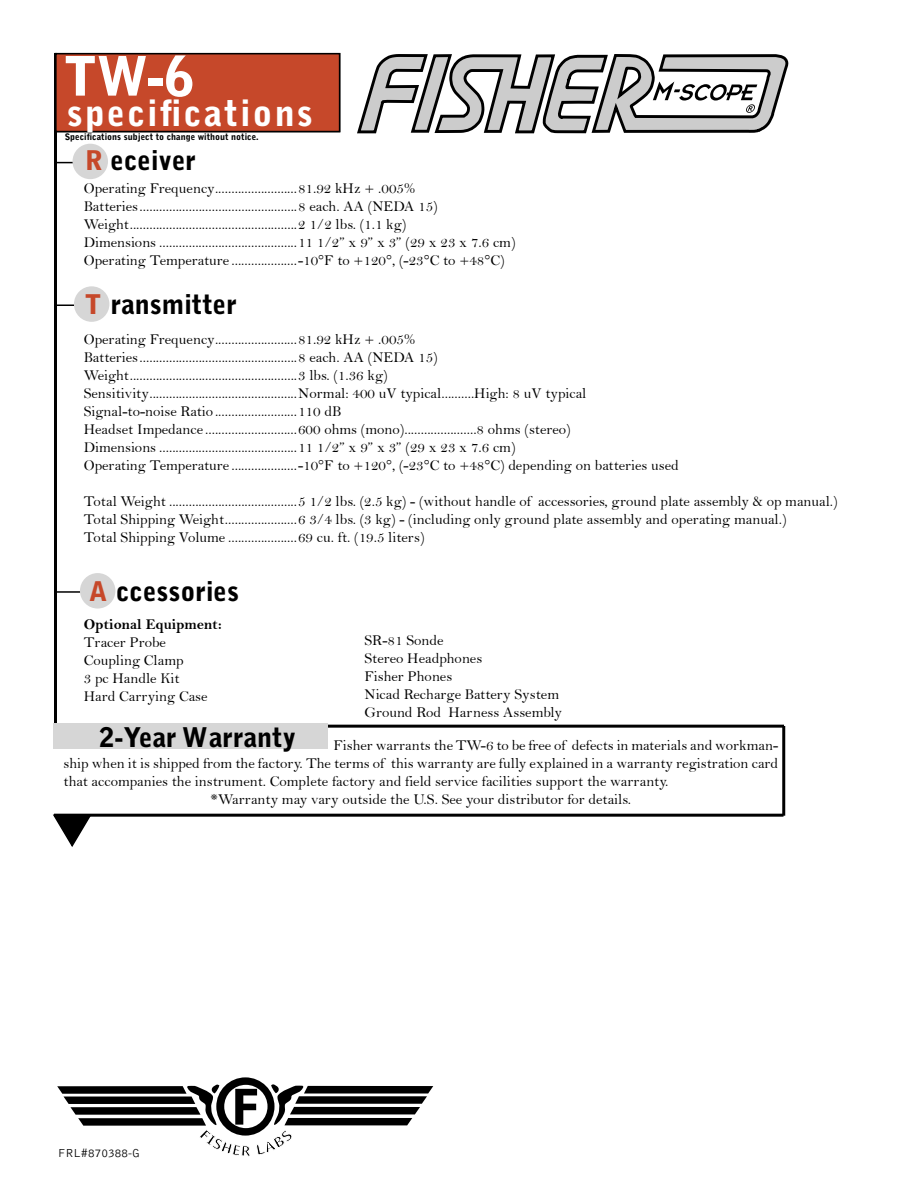
<style>
.page{position:relative;width:918px;height:1188px;background:#fff}
.page>*{position:absolute;margin:0;border:0;box-sizing:border-box;transform-origin:0 0}
.t1{font:900 54px "Bell Gothic";color:#fff}
.t2{font:900 36px "Bell Gothic";letter-spacing:.06em;color:#fff}
.t3{font:900 27px "Bell Gothic";color:#000}
.t4{font:15px/18px "Bell";color:#000;text-align:justify}
.t5{font:15px "Bell MT Bold";color:#000}
.t6{font:300 12px "Bell Gothic";color:#000}
.t7{font:900 9px "Bell Gothic";color:#000}
.s1{color:#c6482a}
</style>
<div class="page">
<hr style="left:54px;top:53px;width:3px;height:692px;background:#000">
<div style="left:56px;top:54px;width:284px;height:78px;background:#c6482a"></div>
<div style="left:55px;top:53px;width:285px;height:79px;border:2px solid #000"></div>
<hr style="left:55px;top:162px;width:36px;height:1px;background:#000">
<div style="left:73px;top:144px;width:35px;height:35px;background:#d6d6d6;border-radius:50%"></div>
<hr style="left:57px;top:304px;width:35px;height:2px;background:#000">
<div style="left:74px;top:286px;width:35px;height:36px;background:#d6d6d6;border-radius:50%"></div>
<hr style="left:56px;top:591px;width:36px;height:2px;background:#000">
<div style="left:80px;top:573px;width:35px;height:36px;background:#d6d6d6;border-radius:50%"></div>
<hr style="left:55px;top:725px;width:729px;height:3px;background:#000">
<div style="left:53px;top:724px;width:275px;height:25px;background:#d6d6d6"></div>
<hr style="left:782px;top:726px;width:3px;height:90px;background:#000">
<hr style="left:54px;top:814px;width:730px;height:3px;background:#000">
<svg style="left:53px;top:814px;width:40px;height:33px"></svg>
<svg style="left:57px;top:1077px;width:376px;height:79px"></svg>
<svg style="left:357px;top:54px;width:431px;height:79px"></svg>
<p class="t1" style="left:64px;top:45px;width:132px">TW-6</p>
<p class="t2" style="left:67px;top:92px;width:247px">specifications</p>
<p class="t3" style="left:85px;top:144px;width:112px"><span class="s1">R</span> eceiver</p>
<p class="t4" style="left:84px;top:179px;width:333px">Operating Frequency .........................81.92 kHz + .005%</p>
<p class="t4" style="left:84px;top:197px;width:356px">Batteries ................................................8 each. AA (NEDA 15)</p>
<p class="t4" style="left:84px;top:215px;width:324px">Weight ...................................................2 1/2 lbs. (1.1 kg)</p>
<p class="t4" style="left:84px;top:233px;width:433px">Dimensions ..........................................11 1/2” x 9” x 3” (29 x 23 x 7.6 cm)</p>
<p class="t4" style="left:84px;top:251px;width:422px">Operating Temperature ....................-10°F to +120°, (-23°C to +48°C)</p>
<p class="t7" style="left:65px;top:131px;width:195px">Specifications subject to change without notice.</p>
<p class="t3" style="left:85px;top:289px;width:153px"><span class="s1">T</span> ransmitter</p>
<p class="t4" style="left:84px;top:330px;width:333px">Operating Frequency .........................81.92 kHz + .005%</p>
<p class="t4" style="left:84px;top:348px;width:356px">Batteries ................................................8 each. AA (NEDA 15)</p>
<p class="t4" style="left:84px;top:366px;width:305px">Weight ...................................................3 lbs. (1.36 kg)</p>
<p class="t4" style="left:84px;top:384px;width:504px">Sensitivity .............................................Normal: 400 uV typical..........High: 8 uV typical</p>
<p class="t4" style="left:84px;top:402px;width:259px">Signal-to-noise Ratio .........................110 dB</p>
<p class="t4" style="left:84px;top:420px;width:488px">Headset Impedance ............................600 ohms (mono)......................8 ohms (stereo)</p>
<p class="t4" style="left:84px;top:438px;width:433px">Dimensions ..........................................11 1/2” x 9” x 3” (29 x 23 x 7.6 cm)</p>
<p class="t4" style="left:84px;top:456px;width:597px">Operating Temperature ....................-10°F to +120°, (-23°C to +48°C) depending on batteries used</p>
<p class="t4" style="left:84px;top:492px;width:756px">Total Weight .......................................5 1/2 lbs. (2.5 kg) - (without handle of accessories, ground plate assembly &amp; op manual.)</p>
<p class="t4" style="left:84px;top:510px;width:704px">Total Shipping Weight ......................6 3/4 lbs. (3 kg) - (including only ground plate assembly and operating manual.)</p>
<p class="t4" style="left:84px;top:528px;width:342px">Total Shipping Volume .....................69 cu. ft. (19.5 liters)</p>
<p class="t3" style="left:89px;top:576px;width:151px"><span class="s1">A</span> ccessories</p>
<p class="t5" style="left:84px;top:615px;width:139px">Optional Equipment:</p>
<p class="t4" style="left:84px;top:633px;width:84px">Tracer Probe</p>
<p class="t4" style="left:84px;top:651px;width:101px">Coupling Clamp</p>
<p class="t4" style="left:84px;top:669px;width:97px">3 pc Handle Kit</p>
<p class="t4" style="left:84px;top:687px;width:125px">Hard Carrying Case</p>
<p class="t4" style="left:364px;top:632px;width:81px">SR-81 Sonde</p>
<p class="t4" style="left:364px;top:650px;width:119px">Stereo Headphones</p>
<p class="t4" style="left:364px;top:668px;width:89px">Fisher Phones</p>
<p class="t4" style="left:364px;top:686px;width:196px">Nicad Recharge Battery System</p>
<p class="t4" style="left:364px;top:704px;width:199px">Ground Rod Harness Assembly</p>
<p class="t3" style="left:99px;top:721px;width:198px">2-Year Warranty</p>
<p class="t4" style="left:64px;top:736px;width:716px;text-indent:270px">Fisher warrants the TW-6 to be free of defects in materials and workman&shy;ship when it is shipped from the factory. The terms of this warranty are fully explained in a warranty registration card that accompanies the instrument. Complete factory and field service facilities support the warranty.</p>
<p class="t4" style="left:211px;top:790px;width:422px">*Warranty may vary outside the U.S. See your distributor for details.</p>
<p class="t6" style="left:58px;top:1147px;width:83px">FRL#870388-G</p>
</div>
